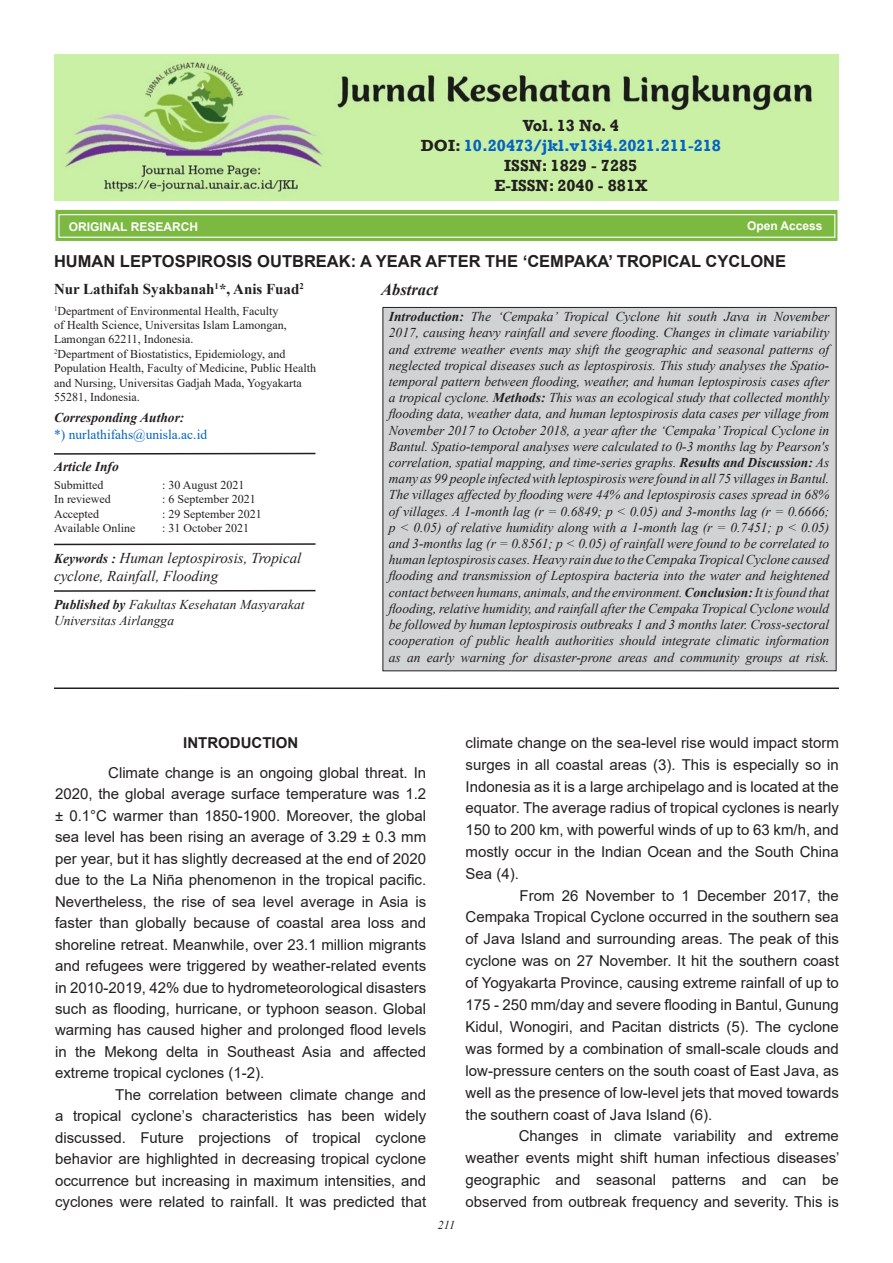
<style>
.page{position:relative;width:893px;height:1263px;background:#fff}
.page>*{position:absolute;margin:0;border:0;box-sizing:border-box;transform-origin:0 0}
.Judul_1{font:700 16.5px "Arial";color:#231f20}
.authors{font:700 16.5px "Rockwell";color:#231f20}
.authors-2{font:700 16.5px "Rockwell";color:#0563c1}
.abstract{font:italic 700 16.5px "Times New Roman";color:#231f20}
.isi_sub_1{font:15px/21.5px "Arial";color:#231f20;text-align:justify}
.key_words{font:italic 15px/18px "Times New Roman";color:#231f20}
.authors-3{font:700 15px "Times New Roman";color:#231f20}
.sub_1{font:700 15px "Arial";color:#231f20}
.isi_abstrak_eng{font:italic 13.5px/16.2px "Times New Roman";color:#231f20;text-align:justify}
.publish_by{font:italic 13.5px/16.2px "Times New Roman";color:#231f20}
.email{font:13.5px "Times New Roman";color:#0563c1}
.corresponding_email{font:italic 700 13.5px "Times New Roman";color:#231f20}
.info_artikel{font:italic 700 13.5px "Times New Roman";color:#231f20}
.afiliasi{font:12px/14.4px "Times New Roman";color:#231f20}
.isi_info_artikel{font:12px "Times New Roman";color:#231f20}
.Judul_1-2{font:700 12px "Arial";color:#fff}
.sumber_tbl_fig{font:italic 12px "Times New Roman";color:#231f20}
.s1{color:#231f20}
.s2{font-weight:700}
.s3{font-weight:700;font-size:13.5px}
</style>
<div class="page">
<img style="left:54px;top:54px;width:785px;height:146px">
<hr style="left:54px;top:543px;width:262px;height:2px;background:#231f20">
<div style="left:383px;top:307px;width:453px;height:364px;background:#d1d2d4"></div>
<hr style="left:54px;top:453px;width:262px;height:2px;background:#231f20">
<hr style="left:54px;top:590px;width:262px;height:2px;background:#231f20">
<div style="left:54px;top:208px;width:785px;height:34px;background:#7cb941;border:2px solid #fff"></div>
<div style="left:58px;top:214px;width:777px;height:24px;border:1px solid #fff"></div>
<hr style="left:54px;top:687px;width:785px;height:2px;background:#231f20">
<p class="authors" style="left:523px;top:116px;width:97px">Vol. 13 No. 4</p>
<p class="authors-2" style="left:421px;top:136px;width:302px"><span class="s1">DOI:</span> 10.20473/jkl.v13i4.2021.211-218</p>
<p class="authors" style="left:504px;top:155px;width:135px">ISSN: 1829 - 7285</p>
<p class="authors" style="left:494px;top:175px;width:154px">E-ISSN: 2040 - 881X</p>
<p class="Judul_1-2" style="left:69px;top:218px;width:131px">ORIGINAL RESEARCH</p>
<p class="Judul_1-2" style="left:747px;top:217px;width:77px">Open Access</p>
<p class="Judul_1" style="left:54px;top:250px;width:734px">HUMAN LEPTOSPIROSIS OUTBREAK: A YEAR AFTER THE ‘CEMPAKA’ TROPICAL CYCLONE</p>
<p class="authors-3" style="left:54px;top:278px;width:251px">Nur Lathifah Syakbanah<sup>1</sup>*, Anis Fuad<sup>2</sup></p>
<p class="afiliasi" style="left:54px;top:303px;width:234px"><sup>1</sup>Department of Environmental Health, Faculty of Health Science, Universitas Islam Lamongan,<br>Lamongan 62211, Indonesia.</p>
<p class="afiliasi" style="left:54px;top:346px;width:263px"><sup>2</sup>Department of Biostatistics, Epidemiology, and Population Health, Faculty of Medicine, Public Health and Nursing, Universitas Gadjah Mada, Yogyakarta 55281, Indonesia.</p>
<p class="abstract" style="left:381px;top:278px;width:58px">Abstract</p>
<p class="isi_abstrak_eng" style="left:389px;top:308px;width:442px"><span class="s2">Introduction:</span> The ‘Cempaka’ Tropical Cyclone hit south Java in November 2017, causing heavy rainfall and severe flooding. Changes in climate variability and extreme weather events may shift the geographic and seasonal patterns of neglected tropical diseases such as leptospirosis. This study analyses the Spatio&shy;temporal pattern between flooding, weather, and human leptospirosis cases after a tropical cyclone. <span class="s2">Methods:</span> This was an ecological study that collected monthly flooding data, weather data, and human leptospirosis data cases per village from November 2017 to October 2018, a year after the ‘Cempaka’ Tropical Cyclone in Bantul. Spatio-temporal analyses were calculated to 0-3 months lag by Pearson's correlation, spatial mapping, and time-series graphs. <span class="s2">Results and Discussion:</span> As many as 99 people infected with leptospirosis were found in all 75 villages in Bantul.<br>The villages affected by flooding were 44% and leptospirosis cases spread in 68% of villages. A 1-month lag (r = 0.6849; p &lt; 0.05) and 3-months lag (r = 0.6666; p &lt; 0.05) of relative humidity along with a 1-month lag (r = 0.7451; p &lt; 0.05) and 3-months lag (r = 0.8561; p &lt; 0.05) of rainfall were found to be correlated to human leptospirosis cases. Heavy rain due to the Cempaka Tropical Cyclone caused flooding and transmission of Leptospira bacteria into the water and heightened contact between humans, animals, and the environment. <span class="s2">Conclusion:</span> It is found that flooding, relative humidity, and rainfall after the Cempaka Tropical Cyclone would be followed by human leptospirosis outbreaks 1 and 3 months later. Cross-sectoral cooperation of public health authorities should integrate climatic information as an early warning for disaster-prone areas and community groups at risk.</p>
<p class="corresponding_email" style="left:54px;top:408px;width:132px">Corresponding Author:</p>
<p class="email" style="left:54px;top:425px;width:155px">*) nurlathifahs@unisla.ac.id</p>
<p class="info_artikel" style="left:54px;top:457px;width:66px">Article Info</p>
<p class="isi_info_artikel" style="left:54px;top:477px;width:51px">Submitted</p>
<p class="isi_info_artikel" style="left:162px;top:477px;width:84px">: 30 August 2021</p>
<p class="isi_info_artikel" style="left:54px;top:491px;width:58px">In reviewed</p>
<p class="isi_info_artikel" style="left:162px;top:491px;width:95px">: 6 September 2021</p>
<p class="isi_info_artikel" style="left:54px;top:505px;width:47px">Accepted</p>
<p class="isi_info_artikel" style="left:162px;top:505px;width:101px">: 29 September 2021</p>
<p class="isi_info_artikel" style="left:54px;top:520px;width:83px">Available Online</p>
<p class="isi_info_artikel" style="left:162px;top:520px;width:88px">: 31 October 2021</p>
<p class="key_words" style="left:54px;top:548px;width:249px"><span class="s3">Keywords :</span> Human leptospirosis, Tropical cyclone, Rainfall, Flooding</p>
<p class="publish_by" style="left:54px;top:596px;width:252px"><span class="s2">Published by</span> Fakultas Kesehatan Masyarakat<br>Universitas Airlangga</p>
<p class="sub_1" style="left:183px;top:732px;width:116px">INTRODUCTION</p>
<p class="isi_sub_1" style="left:55px;top:762px;width:373px;text-indent:53px">Climate change is an ongoing global threat. In 2020, the global average surface temperature was 1.2 ± 0.1°C warmer than 1850-1900. Moreover, the global sea level has been rising an average of 3.29 ± 0.3 mm per year, but it has slightly decreased at the end of 2020 due to the La Niña phenomenon in the tropical pacific.<br>Nevertheless, the rise of sea level average in Asia is faster than globally because of coastal area loss and shoreline retreat. Meanwhile, over 23.1 million migrants and refugees were triggered by weather-related events in 2010-2019, 42% due to hydrometeorological disasters such as flooding, hurricane, or typhoon season. Global warming has caused higher and prolonged flood levels in the Mekong delta in Southeast Asia and affected extreme tropical cyclones (1-2).</p>
<p class="isi_sub_1" style="left:55px;top:1084px;width:373px;text-indent:60px">The correlation between climate change and a tropical cyclone’s characteristics has been widely discussed. Future projections of tropical cyclone behavior are highlighted in decreasing tropical cyclone occurrence but increasing in maximum intensities, and cyclones were related to rainfall. It was predicted that</p>
<p class="sumber_tbl_fig" style="left:438px;top:1217px;width:19px">211</p>
<p class="isi_sub_1" style="left:466px;top:732px;width:375px">climate change on the sea-level rise would impact storm surges in all coastal areas (3). This is especially so in Indonesia as it is a large archipelago and is located at the equator. The average radius of tropical cyclones is nearly 150 to 200 km, with powerful winds of up to 63 km/h, and mostly occur in the Indian Ocean and the South China Sea (4).</p>
<p class="isi_sub_1" style="left:466px;top:884px;width:375px;line-height:21.9px;text-indent:54px">From 26 November to 1 December 2017, the Cempaka Tropical Cyclone occurred in the southern sea of Java Island and surrounding areas. The peak of this cyclone was on 27 November. It hit the southern coast of Yogyakarta Province, causing extreme rainfall of up to 175 - 250 mm/day and severe flooding in Bantul, Gunung Kidul, Wonogiri, and Pacitan districts (5). The cyclone was formed by a combination of small-scale clouds and low-pressure centers on the south coast of East Java, as well as the presence of low-level jets that moved towards the southern coast of Java Island (6).</p>
<p class="isi_sub_1" style="left:466px;top:1125px;width:375px;line-height:21.9px;text-indent:53px">Changes in climate variability and extreme weather events might shift human infectious diseases’ geographic and seasonal patterns and can be observed from outbreak frequency and severity. This is</p>
</div>
